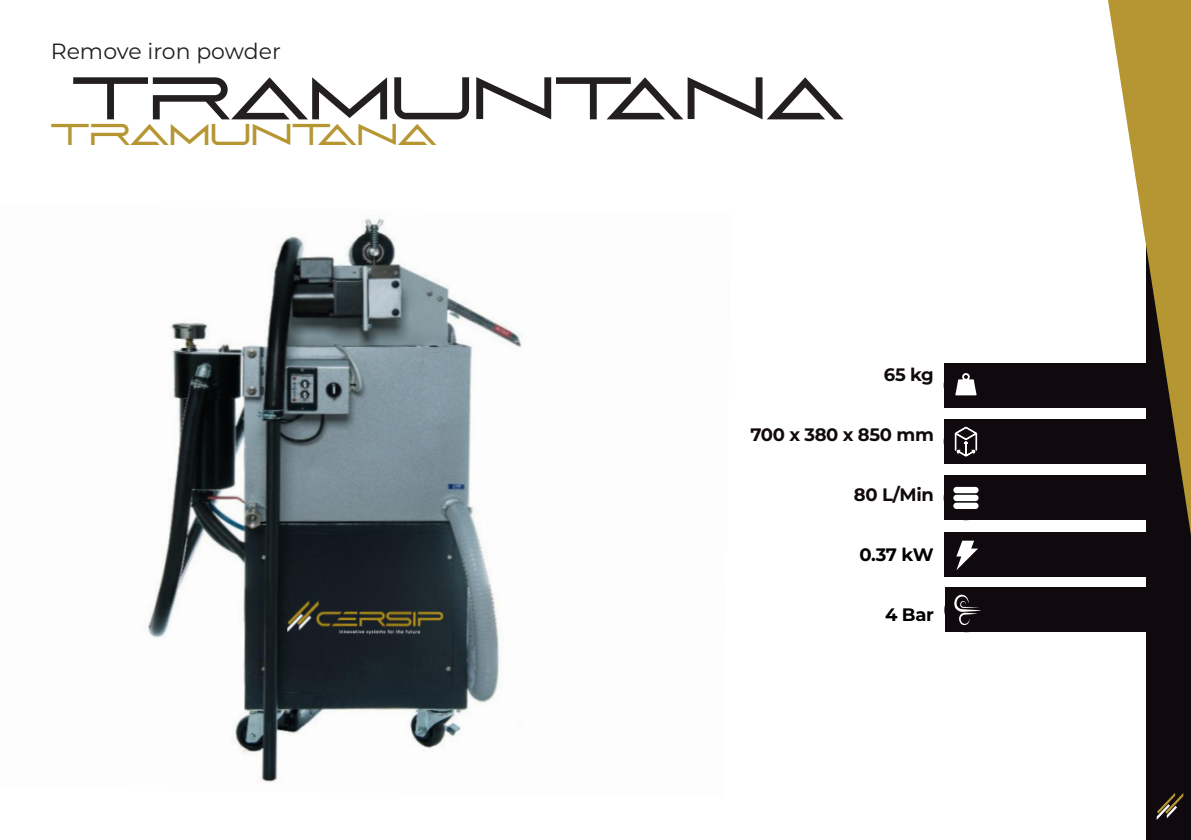
<style>
.page{position:relative;width:1191px;height:840px;background:#fff}
.page>*{position:absolute;margin:0;border:0;box-sizing:border-box;transform-origin:0 0}
.t1{font:60px "abnes";color:#231f20}
.t2{font:30px "abnes";color:#b59633}
.t3{font:22px "Montserrat";color:#231f20}
.t4{font:700 18px "Montserrat";letter-spacing:-.02em;color:#100a0f}
.t5{font:700 18px "Montserrat";letter-spacing:-.02em;color:#000}
</style>
<div class="page">
<div style="left:1146px;top:0;width:45px;height:839px;background:#100a0f"></div>
<svg style="left:1105px;top:0;width:86px;height:577px;fill:#b59633"></svg>
<svg style="left:1156px;top:793px;width:27px;height:26px"></svg>
<div style="left:944px;top:587px;width:211px;height:45px;background:#100a0f"></div>
<div style="left:943px;top:531px;width:211px;height:45px;background:#100a0f"></div>
<div style="left:943px;top:475px;width:211px;height:45px;background:#100a0f"></div>
<div style="left:943px;top:419px;width:211px;height:44px;background:#100a0f"></div>
<div style="left:943px;top:363px;width:211px;height:44px;background:#100a0f"></div>
<svg style="left:953px;top:486px;width:25px;height:22px"></svg>
<svg style="left:955px;top:373px;width:21px;height:22px"></svg>
<svg style="left:954px;top:426px;width:23px;height:31px"></svg>
<img style="left:147px;top:218px;width:375px;height:565px">
<svg style="left:956px;top:540px;width:22px;height:30px"></svg>
<svg style="left:954px;top:594px;width:27px;height:30px"></svg>
<p class="t3" style="left:51px;top:36px;width:232px">Remove iron powder</p>
<p class="t1" style="left:72px;top:57px;width:773px">TRAMUNTANA</p>
<p class="t2" style="left:51px;top:114px;width:387px">TRAMUNTANA</p>
<p class="t4" style="left:884px;top:361px;width:51px">65 kg</p>
<p class="t4" style="left:750px;top:421px;width:185px">700 x 380 x 850 mm</p>
<p class="t4" style="left:854px;top:481px;width:81px">80 L/Min</p>
<p class="t5" style="left:859px;top:541px;width:76px">0.37 kW</p>
<p class="t5" style="left:885px;top:601px;width:50px">4 Bar</p>
</div>
